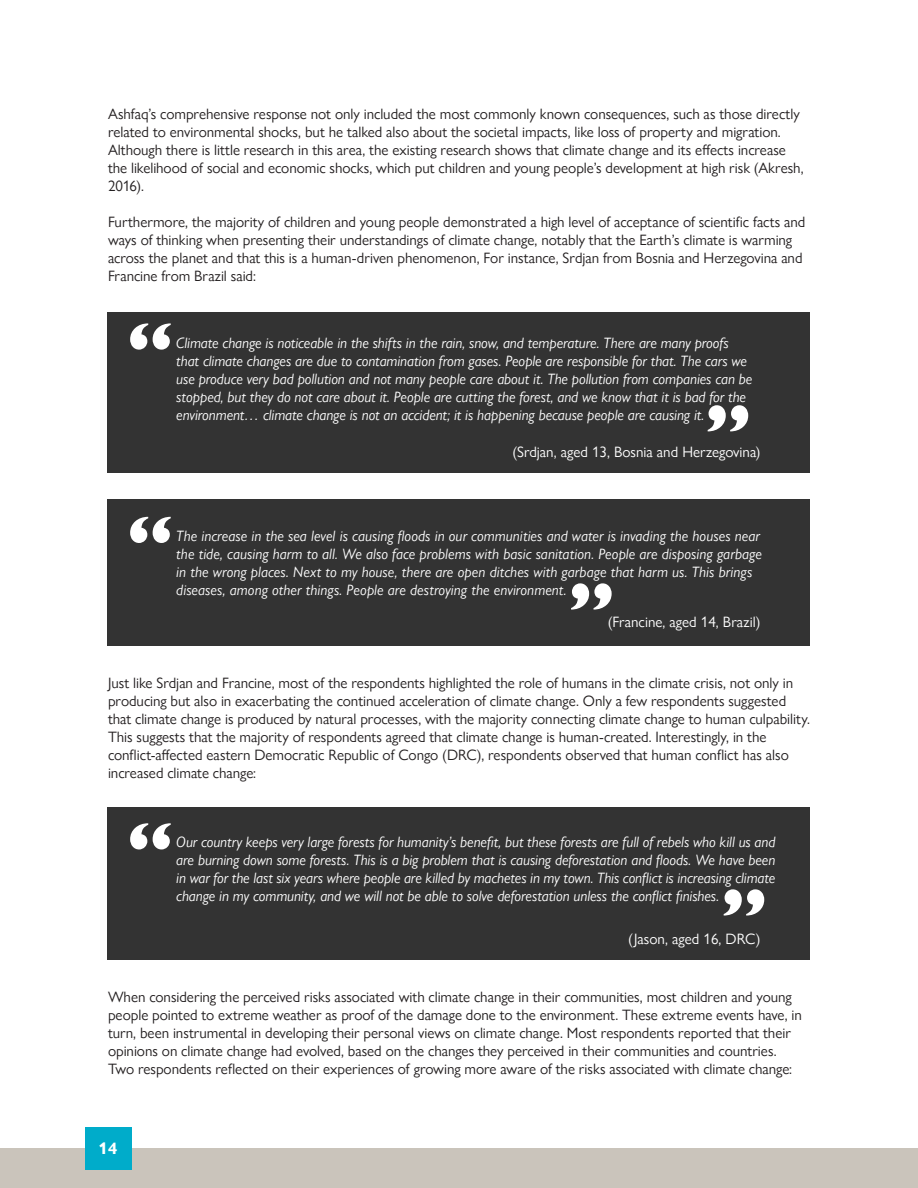
<style>
.page{position:relative;width:918px;height:1188px;background:#fff}
.page>*{position:absolute;margin:0;border:0;box-sizing:border-box;transform-origin:0 0}
.t1{font:800 67.5px "Gill Sans Nova";color:#fff}
.t2{font:700 16.5px "Gill Sans Nova";color:#fff}
.t3{font:15px/18px "Gill Sans Nova";color:#231f20}
.t4{font:italic 15px/18px "Gill Sans Nova";color:#fff}
.t5{font:15px "Gill Sans Nova";color:#fff}
</style>
<div class="page">
<div style="left:0;top:1148px;width:918px;height:40px;background:#cac4bb"></div>
<div style="left:85px;top:1127px;width:46px;height:43px;background:#00acca"></div>
<div style="left:107px;top:312px;width:703px;height:161px;background:#333"></div>
<div style="left:107px;top:499px;width:703px;height:147px;background:#333"></div>
<div style="left:107px;top:808px;width:703px;height:152px;background:#333"></div>
<p class="t3" style="left:108px;top:105px;width:697px">Ashfaq’s comprehensive response not only included the most commonly known consequences, such as those directly related to environmental shocks, but he talked also about the societal impacts, like loss of property and migration.<br>Although there is little research in this area, the existing research shows that climate change and its effects increase the likelihood of social and economic shocks, which put children and young people’s development at high risk (Akresh, 2016).</p>
<p class="t3" style="left:108px;top:213px;width:699px">Furthermore, the majority of children and young people demonstrated a high level of acceptance of scientific facts and ways of thinking when presenting their understandings of climate change, notably that the Earth’s climate is warming across the planet and that this is a human-driven phenomenon, For instance, Srdjan from Bosnia and Herzegovina and Francine from Brazil said:</p>
<p class="t1" style="left:126px;top:305px;width:49px">“</p>
<p class="t4" style="left:176px;top:333px;width:578px">Climate change is noticeable in the shifts in the rain, snow, and temperature. There are many proofs that climate changes are due to contamination from gases. People are responsible for that. The cars we use produce very bad pollution and not many people care about it. The pollution from companies can be stopped, but they do not care about it. People are cutting the forest, and we know that it is bad for the environment… climate change is not an accident; it is happening because people are causing it.</p>
<p class="t1" style="left:705px;top:386px;width:49px">”</p>
<p class="t5" style="left:512px;top:443px;width:250px">(Srdjan, aged 13, Bosnia and Herzegovina)</p>
<p class="t1" style="left:126px;top:498px;width:49px">“</p>
<p class="t4" style="left:176px;top:527px;width:587px">The increase in the sea level is causing floods in our communities and water is invading the houses near the tide, causing harm to all. We also face problems with basic sanitation. People are disposing garbage in the wrong places. Next to my house, there are open ditches with garbage that harm us. This brings diseases, among other things. People are destroying the environment.</p>
<p class="t1" style="left:569px;top:564px;width:49px">”</p>
<p class="t5" style="left:608px;top:612px;width:154px">(Francine, aged 14, Brazil)</p>
<p class="t3" style="left:108px;top:673px;width:703px">Just like Srdjan and Francine, most of the respondents highlighted the role of humans in the climate crisis, not only in producing but also in exacerbating the continued acceleration of climate change. Only a few respondents suggested that climate change is produced by natural processes, with the majority connecting climate change to human culpability.<br>This suggests that the majority of respondents agreed that climate change is human-created. Interestingly, in the conflict-affected eastern Democratic Republic of Congo (DRC), respondents observed that human conflict has also increased climate change:</p>
<p class="t1" style="left:126px;top:804px;width:49px">“</p>
<p class="t4" style="left:176px;top:833px;width:601px;text-align:justify">Our country keeps very large forests for humanity’s benefit, but these forests are full of rebels who kill us and are burning down some forests. This is a big problem that is causing deforestation and floods. We have been in war for the last six years where people are killed by machetes in my town. This conflict is increasing climate change in my community, and we will not be able to solve deforestation unless the conflict finishes.</p>
<p class="t1" style="left:721px;top:870px;width:49px">”</p>
<p class="t5" style="left:628px;top:929px;width:134px">(Jason, aged 16, DRC)</p>
<p class="t3" style="left:108px;top:988px;width:695px">When considering the perceived risks associated with climate change in their communities, most children and young people pointed to extreme weather as proof of the damage done to the environment. These extreme events have, in turn, been instrumental in developing their personal views on climate change. Most respondents reported that their opinions on climate change had evolved, based on the changes they perceived in their communities and countries.<br>Two respondents reflected on their experiences of growing more aware of the risks associated with climate change:</p>
<p class="t2" style="left:99px;top:1138px;width:20px">14</p>
</div>
